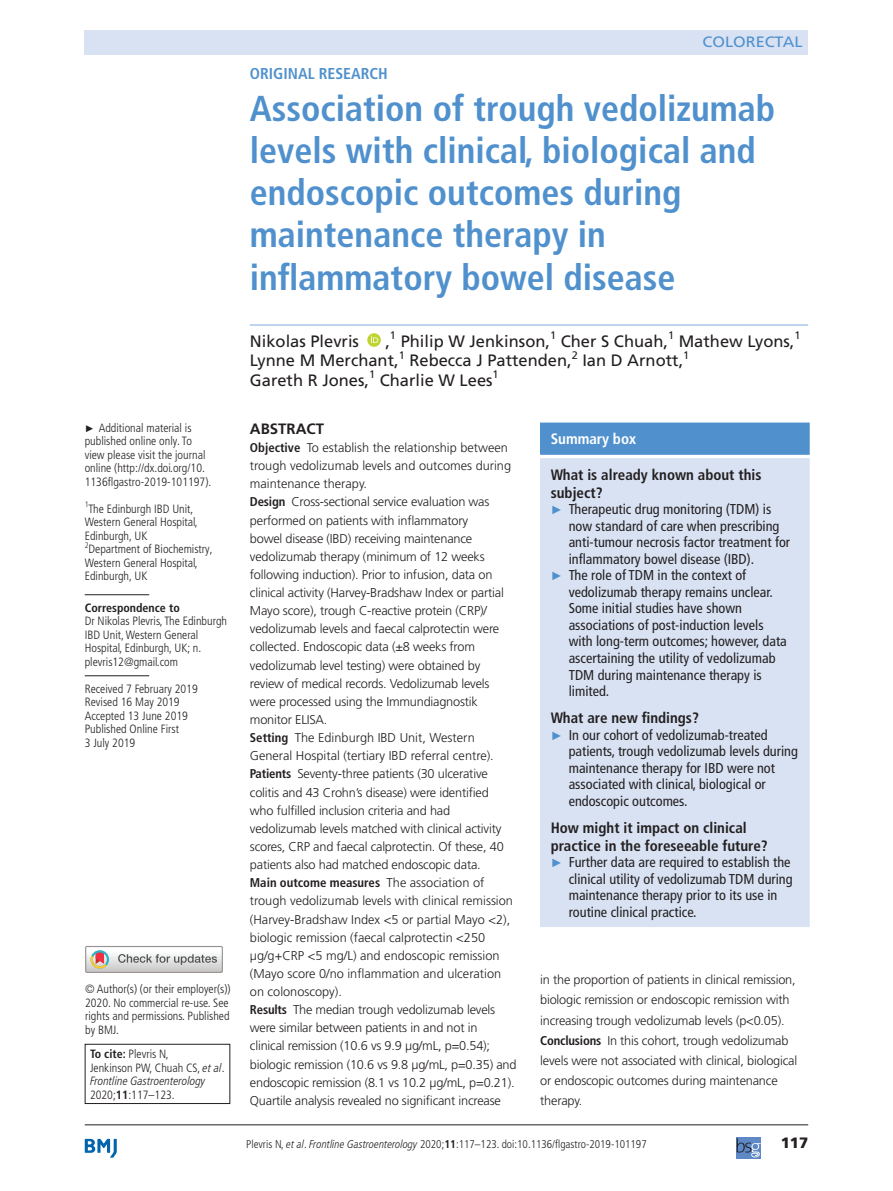
<style>
.page{position:relative;width:893px;height:1191px;background:#fff}
.page>*{position:absolute;margin:0;border:0;box-sizing:border-box;transform-origin:0 0}
.t1{font:700 condensed 36px/42px "Frutiger LT Pro";color:#5091cd}
.t2{font:16.5px "Frutiger LT Std";color:#231f20}
.t3{font:700 condensed 15.75px "Frutiger LT Pro";color:#5091cd}
.t4{font:700 condensed 15px/18px "Frutiger LT Std";color:#231f20}
.t5{font:15px "Frutiger LT Std";color:#5091cd;scale:1.08 1}
.t6{font:700 condensed 15px "Frutiger LT Pro";color:#fff}
.t7{font:700 15px "Frutiger LT Std";color:#231f20}
.t8{font:900 15px "Frutiger LT Std";color:#231f20}
.t9{font:condensed 14.25px/16.5px "Frutiger LT Pro";color:#231f20}
.t10{font:300 12.75px/18.1px "Frutiger LT Std";letter-spacing:-.015em;color:#231f20}
.t11{font:300 condensed 12px/13.5px "Frutiger LT Pro";color:#231f20}
.t12{font:700 condensed 12px "Frutiger LT Pro";color:#231f20}
.t13{font:300 condensed 11.25px "Frutiger LT Pro";color:#231f20}
.t14{font:10.95px "Frutiger LT Std";color:#231f20}
.t15{font:300 condensed 7.95px "Frutiger LT Pro";color:#231f20}
.s1{font-family:"Arial";font-weight:400;font-stretch:normal;font-size:9.75px}
.s2{font-weight:700}
.s3{font-style:italic}
.s4{font-weight:700;font-stretch:condensed}
.s5{font-family:"Arial";font-stretch:normal;font-size:12px;color:#5091cd}
</style>
<div class="page">
<hr style="left:85px;top:1124px;width:723px;height:1px;background:#231f20">
<svg style="left:736px;top:1137px;width:24px;height:21px"></svg>
<svg style="left:737px;top:1138px;width:23px;height:19px"></svg>
<svg style="left:85px;top:1138px;width:32px;height:19px"></svg>
<hr style="left:250px;top:324px;width:558px;height:2px;background:#a8c8e6">
<svg style="left:367px;top:333px;width:14px;height:14px"></svg>
<div style="left:85px;top:30px;width:723px;height:24px;background:#d8e2f3"></div>
<div style="left:85px;top:1044px;width:145px;height:60px;border:1px solid #231f20"></div>
<hr style="left:85px;top:594px;width:64px;height:1px;background:#231f20">
<hr style="left:85px;top:675px;width:64px;height:1px;background:#231f20">
<div style="left:85px;top:946px;width:138px;height:27px;border:1px solid #969090"></div>
<svg style="left:86px;top:946px;width:136px;height:26px"></svg>
<div style="left:541px;top:423px;width:268px;height:31px;background:#5091cd"></div>
<div style="left:540px;top:422px;width:270px;height:33px;border:2px solid #5091cd"></div>
<div style="left:541px;top:459px;width:268px;height:467px;background:#d8e2f3"></div>
<div style="left:540px;top:458px;width:270px;height:469px;border:2px solid #d8e2f3"></div>
<p class="t11" style="left:85px;top:421px;width:128px"><span class="s1">►</span> Additional material is published online only. To view please visit the journal online (http://dx.doi.org/10.<br>1136flgastro-2019-101197).</p>
<p class="t15" style="left:85px;top:500px;width:5px">1</p>
<p class="t11" style="left:85px;top:502px;width:114px;text-indent:4px">The Edinburgh IBD Unit,<br>Western General Hospital,<br>Edinburgh, UK</p>
<p class="t15" style="left:85px;top:540px;width:5px">2</p>
<p class="t11" style="left:85px;top:542px;width:129px;text-indent:4px">Department of Biochemistry,<br>Western General Hospital,<br>Edinburgh, UK</p>
<p class="t12" style="left:85px;top:600px;width:97px">Correspondence to</p>
<p class="t11" style="left:85px;top:614px;width:144px">Dr Nikolas Plevris, The Edinburgh<br>IBD Unit, Western General<br>Hospital, Edinburgh, UK; n. plevris12@gmail.com</p>
<p class="t11" style="left:85px;top:682px;width:115px">Received 7 February 2019<br>Revised 16 May 2019<br>Accepted 13 June 2019<br>Published Online First<br>3 July 2019</p>
<p class="t11" style="left:85px;top:982px;width:147px">© Author(s) (or their employer(s))<br>2020. No commercial re-use. See rights and permissions. Published by BMJ.</p>
<p class="t11" style="left:90px;top:1047px;width:136px"><span class="s2">To cite:</span> Plevris N,<br>Jenkinson PW, Chuah CS, <span class="s3">et al</span>.<br><span class="s3">Frontline Gastroenterology<br></span>2020;<span class="s2">11</span>:117–123.</p>
<p class="t5" style="left:703px;top:33px;width:85px">Colorectal</p>
<p class="t3" style="left:250px;top:65px;width:139px">Original research</p>
<h1 class="t1" style="left:250px;top:88px;width:527px">Association of trough vedolizumab levels with clinical, biological and endoscopic outcomes during maintenance therapy in inflammatory bowel disease</h1>
<p class="t2" style="left:250px;top:331px;width:111px">Nikolas Plevris</p>
<p class="t2" style="left:385px;top:331px;width:6px">,</p>
<p class="t14" style="left:390px;top:329px;width:8px">1</p>
<p class="t2" style="left:401px;top:331px;width:151px">Philip W Jenkinson,</p>
<p class="t14" style="left:550px;top:329px;width:8px">1</p>
<p class="t2" style="left:561px;top:331px;width:109px">Cher S Chuah,</p>
<p class="t14" style="left:668px;top:329px;width:8px">1</p>
<p class="t2" style="left:679px;top:331px;width:117px">Mathew Lyons,</p>
<p class="t14" style="left:795px;top:329px;width:8px">1</p>
<p class="t2" style="left:250px;top:351px;width:150px">Lynne M Merchant,</p>
<p class="t14" style="left:399px;top:348px;width:8px">1</p>
<p class="t2" style="left:409px;top:351px;width:164px">Rebecca J Pattenden,</p>
<p class="t14" style="left:572px;top:348px;width:8px">2</p>
<p class="t2" style="left:582px;top:351px;width:102px">Ian D Arnott,</p>
<p class="t14" style="left:683px;top:348px;width:8px">1</p>
<p class="t2" style="left:250px;top:370px;width:121px">Gareth R Jones,</p>
<p class="t14" style="left:369px;top:368px;width:8px">1</p>
<p class="t2" style="left:380px;top:370px;width:114px">Charlie W Lees</p>
<p class="t14" style="left:493px;top:368px;width:8px">1</p>
<p class="t7" style="left:250px;top:420px;width:76px">ABSTRACT</p>
<p class="t10" style="left:250px;top:438px;width:268px"><span class="s4">Objective</span> To establish the relationship between trough vedolizumab levels and outcomes during maintenance therapy.<br><span class="s4">Design</span> Cross-sectional service evaluation was performed on patients with inflammatory<br>bowel disease (IBD) receiving maintenance vedolizumab therapy (minimum of 12 weeks following induction). Prior to infusion, data on clinical activity (Harvey-Bradshaw Index or partial Mayo score), trough C-reactive protein (CRP)/ vedolizumab levels and faecal calprotectin were collected. Endoscopic data (±8 weeks from vedolizumab level testing) were obtained by review of medical records. Vedolizumab levels were processed using the Immundiagnostik monitor ELISA.<br><span class="s4">Setting</span> The Edinburgh IBD Unit, Western General Hospital (tertiary IBD referral centre).<br><span class="s4">Patients</span> Seventy-three patients (30 ulcerative colitis and 43 Crohn’s disease) were identified<br>who fulfilled inclusion criteria and had vedolizumab levels matched with clinical activity scores, CRP and faecal calprotectin. Of these, 40 patients also had matched endoscopic data.<br><span class="s4">Main outcome measures</span> The association of trough vedolizumab levels with clinical remission (Harvey-Bradshaw Index &lt;5 or partial Mayo &lt;2), biologic remission (faecal calprotectin &lt;250 µg/g+CRP &lt;5 mg/L) and endoscopic remission (Mayo score 0/no inflammation and ulceration on colonoscopy).<br><span class="s4">Results</span> The median trough vedolizumab levels were similar between patients in and not in<br>clinical remission (10.6 vs 9.9 µg/mL, p=0.54); biologic remission (10.6 vs 9.8 µg/mL, p=0.35) and endoscopic remission (8.1 vs 10.2 µg/mL, p=0.21).<br>Quartile analysis revealed no significant increase</p>
<p class="t6" style="left:551px;top:430px;width:87px">Summary box</p>
<p class="t4" style="left:551px;top:466px;width:212px">What is already known about this subject?</p>
<p class="t9" style="left:551px;top:501px;width:222px"><span class="s5">►</span> Therapeutic drug monitoring (TDM) is</p>
<p class="t9" style="left:569px;top:518px;width:212px">now standard of care when prescribing</p>
<p class="t9" style="left:569px;top:534px;width:223px">anti-tumour necrosis factor treatment for</p>
<p class="t9" style="left:569px;top:551px;width:187px">inflammatory bowel disease (IBD).</p>
<p class="t9" style="left:551px;top:567px;width:197px"><span class="s5">►</span> The role of TDM in the context of</p>
<p class="t9" style="left:569px;top:584px;width:206px">vedolizumab therapy remains unclear.</p>
<p class="t9" style="left:569px;top:600px;width:175px">Some initial studies have shown</p>
<p class="t9" style="left:569px;top:617px;width:196px">associations of post-induction levels</p>
<p class="t9" style="left:569px;top:633px;width:220px">with long-term outcomes; however, data</p>
<p class="t9" style="left:569px;top:650px;width:208px">ascertaining the utility of vedolizumab</p>
<p class="t9" style="left:569px;top:666px;width:195px">TDM during maintenance therapy is</p>
<p class="t9" style="left:569px;top:683px;width:42px">limited.</p>
<p class="t4" style="left:551px;top:709px;width:150px">What are new findings?</p>
<p class="t9" style="left:569px;top:726px;width:231px;text-indent:-18px"><span class="s5">►</span> In our cohort of vedolizumab-treated patients, trough vedolizumab levels during maintenance therapy for IBD were not associated with clinical, biological or endoscopic outcomes.</p>
<p class="t4" style="left:551px;top:818px;width:219px">How might it impact on clinical practice in the foreseeable future?</p>
<p class="t9" style="left:569px;top:854px;width:225px;text-indent:-18px"><span class="s5">►</span> Further data are required to establish the clinical utility of vedolizumab TDM during maintenance therapy prior to its use in routine clinical practice.</p>
<p class="t10" style="left:540px;top:970px;width:259px;line-height:20.1px">in the proportion of patients in clinical remission, biologic remission or endoscopic remission with increasing trough vedolizumab levels (p&lt;0.05).<br><span class="s4">Conclusions</span> In this cohort, trough vedolizumab levels were not associated with clinical, biological or endoscopic outcomes during maintenance therapy.</p>
<p class="t13" style="left:246px;top:1137px;width:402px">Plevris N, <span class="s3">et al</span>. <span class="s3">Frontline Gastroenterology</span> 2020;<span class="s2">11</span>:117–123. doi:10.1136/flgastro-2019-101197</p>
<p class="t8" style="left:781px;top:1133px;width:29px">117</p>
</div>
